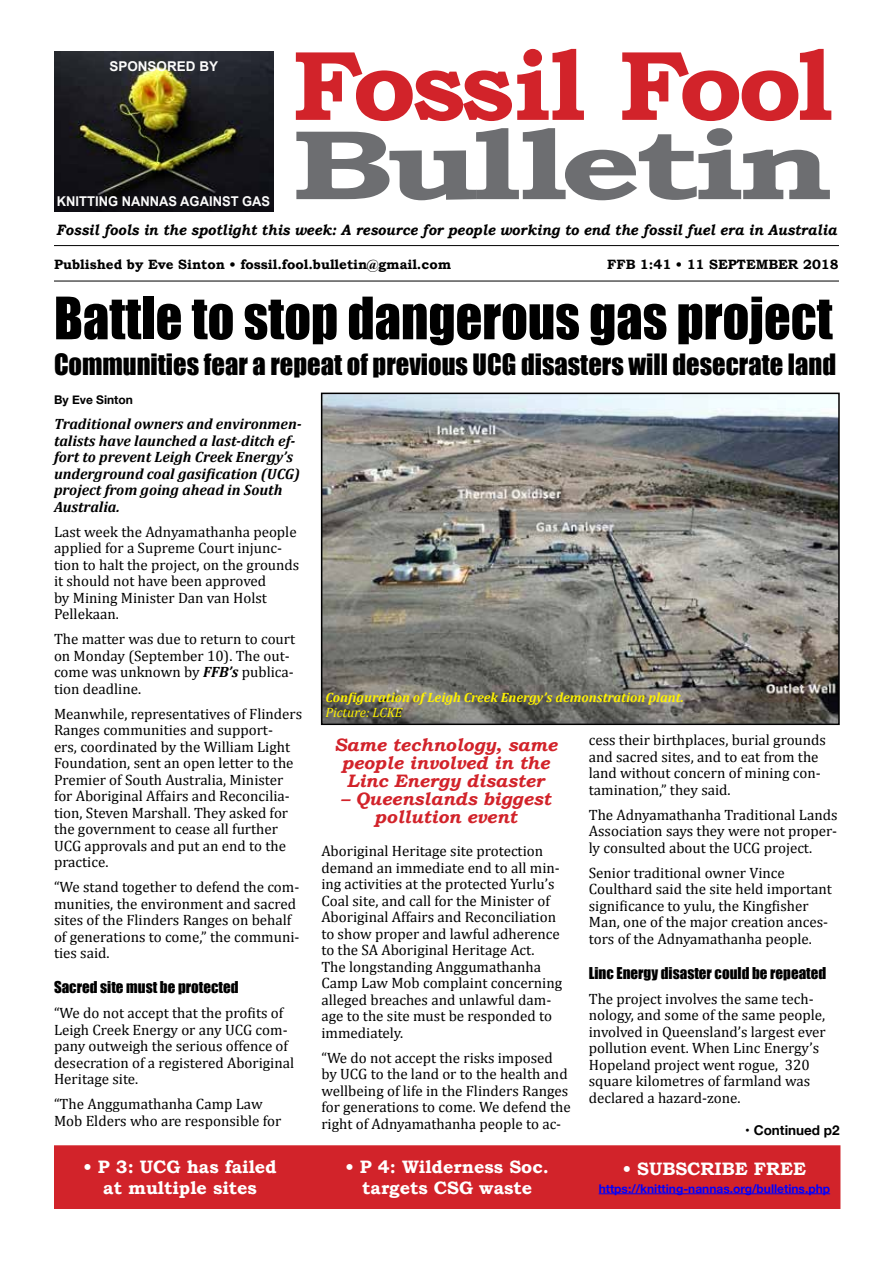
<style>
.page{position:relative;width:893px;height:1263px;background:#fff}
.page>*{position:absolute;margin:0;border:0;box-sizing:border-box;transform-origin:0 0}
.t1{font:700 99px "Bookman Old Style";letter-spacing:-.05em;color:#d2232a;scale:1.05 1}
.t2{font:700 99px "Bookman Old Style";letter-spacing:-.05em;color:#6d6e71;scale:1.43 1}
.t3{font:54px "Impact";color:#000}
.t4{font:27px "Impact";color:#000}
.t5{font:italic 700 18px/18px "Bookman Old Style";color:#d2232a;text-align:center}
.t6{font:700 18px/21.6px "Bookman Old Style";color:#fff;text-align:center}
.t7{font:15px/16.5px "Cambria";color:#000}
.t8{font:italic 700 15px/16.5px "Cambria";color:#000}
.t9{font:italic 700 15px "Bookman Old Style";color:#000;scale:.92 1}
.t10{font:15px "Impact";color:#000}
.t11{font:700 13.5px "Bookman Old Style";color:#000}
.t12{font:italic 700 13.5px "Cambria";color:#fff200}
.t13{font:700 13.5px "Arial";color:#fbfbfb;scale:.96 1}
.t14{font:700 13.5px "Helvetica Neue";color:#000}
.t15{font:italic 13.5px "Cambria";color:#fff200}
.t16{font:700 13.5px "Arial";color:#fbfbfb}
.t17{font:700 12px "Helvetica Neue";color:#00f}
.t18{font:700 12px "Helvetica Neue";color:#000}
.s1{font-weight:700;font-style:italic}
</style>
<div class="page">
<hr style="left:54px;top:245px;width:785px;height:1px;background:#000">
<hr style="left:54px;top:281px;width:785px;height:1px;background:#000">
<img style="left:54px;top:52px;width:219px;height:160px">
<div style="left:55px;top:1146px;width:785px;height:62px;background:#d2232a"></div>
<hr style="left:599px;top:1193px;width:231px;height:1px;background:#00f">
<div style="left:54px;top:1145px;width:786px;height:64px;border:2px solid #d2232a"></div>
<img style="left:324px;top:396px;width:513px;height:326px">
<div style="left:321px;top:393px;width:519px;height:332px;border:2px solid #000"></div>
<p class="t16" style="left:109px;top:57px;width:110px">SPONSORED BY</p>
<p class="t13" style="left:57px;top:192px;width:224px">KNITTING NANNAS AGAINST GAS</p>
<h1 class="t1" style="left:292px;top:27px;width:516px">Fossil Fool</h1>
<h1 class="t2" style="left:291px;top:106px;width:381px">Bulletin</h1>
<p class="t9" style="left:56px;top:221px;width:850px">Fossil fools in the spotlight this week: A resource for people working to end the fossil fuel era in Australia</p>
<p class="t11" style="left:54px;top:256px;width:398px">Published by Eve Sinton • fossil.fool.bulletin@gmail.com</p>
<p class="t11" style="left:607px;top:256px;width:233px">FFB 1:41 • 11 SEPTEMBER 2018</p>
<h2 class="t3" style="left:54px;top:276px;width:780px">Battle to stop dangerous gas project</h2>
<h3 class="t4" style="left:54px;top:344px;width:784px">Communities fear a repeat of previous UCG disasters will desecrate land</h3>
<p class="t18" style="left:54px;top:390px;width:80px">By Eve Sinton</p>
<p class="t8" style="left:54px;top:415px;width:249px">Traditional owners and environmen&shy;talists have launched a last-ditch ef&shy;fort to prevent Leigh Creek Energy’s underground coal gasification (UCG) project from going ahead in South<br>Australia.</p>
<p class="t7" style="left:54px;top:523px;width:247px">Last week the Adnyamathanha people applied for a Supreme Court injunc&shy;tion to halt the project, on the grounds it should not have been approved<br>by Mining Minister Dan van Holst<br>Pellekaan.</p>
<p class="t7" style="left:54px;top:631px;width:243px">The matter was due to return to court on Monday (September 10). The out&shy;come was unknown by <span class="s1">FFB’s</span> publica&shy;tion deadline.</p>
<p class="t7" style="left:54px;top:705px;width:250px">Meanwhile, representatives of Flinders Ranges communities and support-<br>ers, coordinated by the William Light Foundation, sent an open letter to the Premier of South Australia, Minister for Aboriginal Affairs and Reconcilia&shy;tion, Steven Marshall. They asked for the government to cease all further UCG approvals and put an end to the practice.</p>
<p class="t7" style="left:54px;top:879px;width:247px">“We stand together to defend the com&shy;munities, the environment and sacred sites of the Flinders Ranges on behalf of generations to come,” the communi&shy;ties said.</p>
<p class="t10" style="left:54px;top:975px;width:186px">Sacred site must be protected</p>
<p class="t7" style="left:54px;top:1005px;width:242px">“We do not accept that the profits of<br>Leigh Creek Energy or any UCG com&shy;pany outweigh the serious offence of desecration of a registered Aboriginal<br>Heritage site.</p>
<p class="t7" style="left:54px;top:1096px;width:229px">“The Anggumathanha Camp Law<br>Mob Elders who are responsible for</p>
<p class="t12" style="left:326px;top:689px;width:360px">Configuration of Leigh Creek Energy’s demonstration plant.</p>
<p class="t15" style="left:326px;top:704px;width:78px">Picture: LCKE</p>
<p class="t5" style="left:334px;top:735px;width:225px">Same technology, same people involved in the<br>Linc Energy disaster</p>
<p class="t5" style="left:340px;top:789px;width:212px">– Queenslands biggest pollution event</p>
<p class="t7" style="left:321px;top:843px;width:242px">Aboriginal Heritage site protection demand an immediate end to all min&shy;ing activities at the protected Yurlu’s Coal site, and call for the Minister of Aboriginal Affairs and Reconciliation to show proper and lawful adherence to the SA Aboriginal Heritage Act.<br>The longstanding Anggumathanha Camp Law Mob complaint concerning alleged breaches and unlawful dam&shy;age to the site must be responded to immediately.</p>
<p class="t7" style="left:321px;top:1049px;width:251px">“We do not accept the risks imposed by UCG to the land or to the health and wellbeing of life in the Flinders Ranges for generations to come. We defend the right of Adnyamathanha people to ac-</p>
<p class="t7" style="left:589px;top:732px;width:239px">cess their birthplaces, burial grounds and sacred sites, and to eat from the land without concern of mining con&shy;tamination,” they said.</p>
<p class="t7" style="left:589px;top:806px;width:250px;text-align:justify">The Adnyamathanha Traditional Lands Association says they were not proper&shy;ly consulted about the UCG project.</p>
<p class="t7" style="left:589px;top:864px;width:245px">Senior traditional owner Vince Coulthard said the site held important significance to yulu, the Kingfisher Man, one of the major creation ances&shy;tors of the Adnyamathanha people.</p>
<p class="t10" style="left:589px;top:961px;width:239px">Linc Energy disaster could be repeated</p>
<p class="t7" style="left:589px;top:990px;width:238px">The project involves the same tech&shy;nology, and some of the same people, involved in Queensland’s largest ever pollution event. When Linc Energy’s Hopeland project went rogue, 320 square kilometres of farmland was declared a hazard-zone.</p>
<p class="t14" style="left:745px;top:1120px;width:96px">• Continued p2</p>
<p class="t6" style="left:83px;top:1155px;width:195px">• P 3: UCG has failed at multiple sites</p>
<p class="t6" style="left:346px;top:1155px;width:205px">• P 4: Wilderness Soc. targets CSG waste</p>
<p class="t6" style="left:623px;top:1157px;width:185px">• SUBSCRIBE FREE</p>
<p class="t17" style="left:599px;top:1179px;width:233px">https://knitting-nannas.org/bulletins.php</p>
</div>
